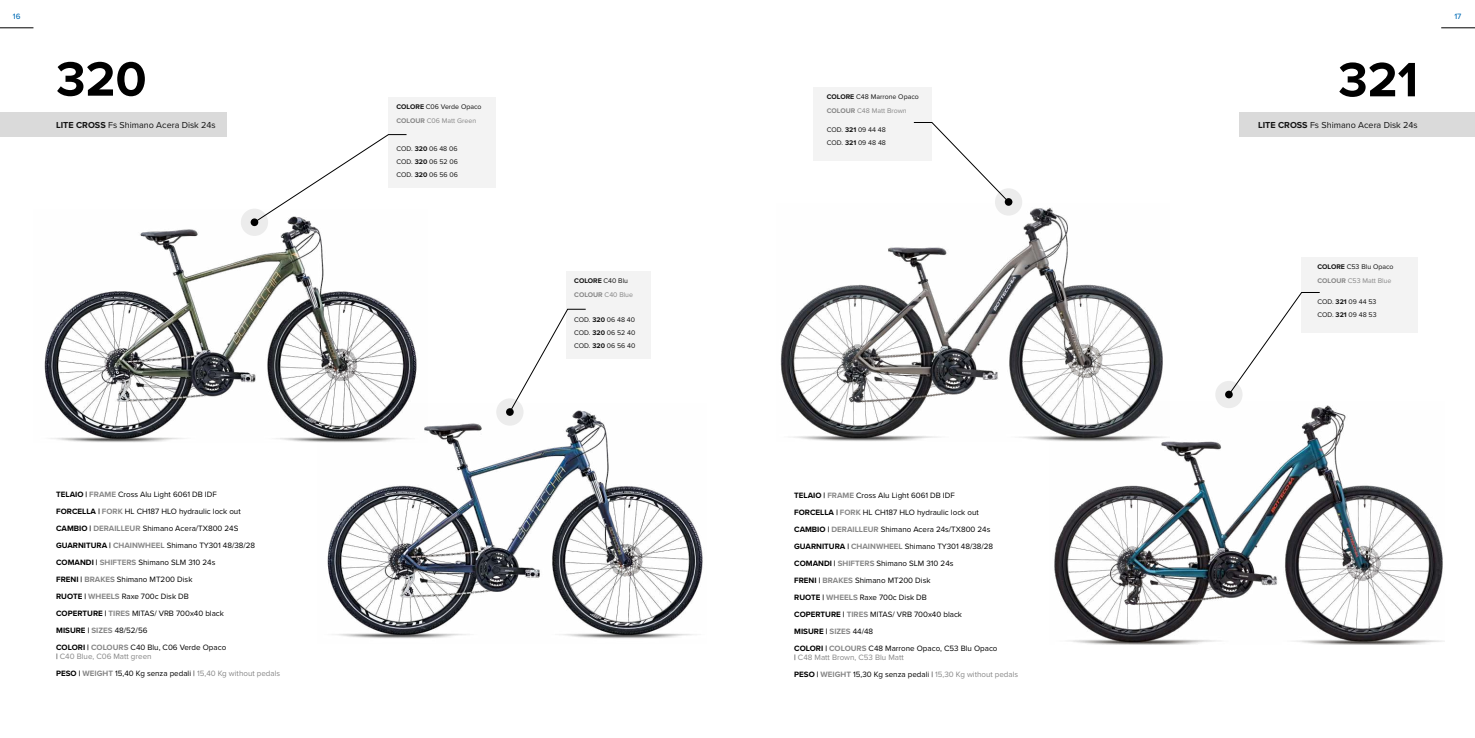
<style>
.page{position:relative;width:1475px;height:738px;background:#fff}
.page>*{position:absolute;margin:0;border:0;box-sizing:border-box;transform-origin:0 0}
.t1{font:700 50px "Proxima Nova";color:#000}
.t2{font:9px "Proxima Nova";color:#131313}
.t3{font:8px/17px "Proxima Nova";color:#000}
.t4{font:8px/17px "Proxima Nova";color:#878787}
.t5{font:500 8px "Proxima Nova";color:#0870b8}
.t6{font:7px/13px "Proxima Nova";color:#131313}
.t7{font:7px/14px "Proxima Nova";color:#878787}
.s1{font-weight:700}
.s2{font-weight:700;color:#878787}
.s3{color:#878787}
.s4{font-weight:700;font-style:italic}
.s5{color:#000}
.s6{font-weight:700;color:#000}
.s7{font-weight:700;color:#131313}
.s8{color:#131313}
</style>
<div class="page">
<img style="left:44px;top:223px;width:373px;height:219px">
<img style="left:780px;top:205px;width:383px;height:236px">
<img style="left:317px;top:403px;width:386px;height:236px">
<img style="left:1048px;top:401px;width:396px;height:243px">
<hr style="left:1440px;top:27px;width:34px;height:1px;background:#000">
<hr style="left:0;top:27px;width:33px;height:1px;background:#000">
<div style="left:0;top:113px;width:227px;height:24px;background:#dadada"></div>
<div style="left:1239px;top:113px;width:235px;height:24px;background:#dadada"></div>
<div style="left:388px;top:97px;width:108px;height:90px;background:#f3f3f3"></div>
<div style="left:566px;top:271px;width:84px;height:87px;background:#f3f3f3"></div>
<div style="left:496px;top:398px;width:27px;height:27px;background:#ececec;border-radius:50%"></div>
<div style="left:241px;top:208px;width:27px;height:28px;background:#ececec;border-radius:50%"></div>
<div style="left:506px;top:408px;width:7px;height:7px;background:#000;border-radius:50%"></div>
<svg style="left:250px;top:218px;width:8px;height:8px"></svg>
<svg style="left:509px;top:308px;width:77px;height:104px"></svg>
<svg style="left:253px;top:134px;width:154px;height:89px"></svg>
<div style="left:813px;top:87px;width:119px;height:73px;background:#f3f3f3"></div>
<div style="left:1300px;top:257px;width:117px;height:75px;background:#f3f3f3"></div>
<div style="left:994px;top:188px;width:28px;height:27px;background:#ececec;border-radius:50%"></div>
<svg style="left:1214px;top:380px;width:28px;height:28px"></svg>
<div style="left:1004px;top:198px;width:8px;height:8px;background:#000;border-radius:50%"></div>
<svg style="left:1224px;top:390px;width:8px;height:8px"></svg>
<svg style="left:913px;top:122px;width:96px;height:81px"></svg>
<svg style="left:1227px;top:291px;width:93px;height:104px"></svg>
<p class="t5" style="left:13px;top:10px;width:9px">16</p>
<p class="t5" style="left:1453px;top:10px;width:9px">17</p>
<h1 class="t1" style="left:56px;top:42px;width:92px">320</h1>
<h1 class="t1" style="left:1337px;top:42px;width:81px">321</h1>
<p class="t6" style="left:826px;top:90px;width:93px;line-height:14px"><span class="s1">COLORE</span> C48 Marrone Opaco<br><span class="s2">COLOUR</span> <span class="s3">C48 Matt Brown</span></p>
<p class="t6" style="left:396px;top:99px;width:87px;line-height:14px"><span class="s1">COLORE</span> C06 Verde Opaco<br><span class="s2">COLOUR</span> <span class="s3">C06 Matt Green</span></p>
<p class="t2" style="left:56px;top:118px;width:161px"><span class="s1">LITE CROSS</span> Fs Shimano Acera Disk 24s</p>
<p class="t2" style="left:1257px;top:118px;width:161px"><span class="s1">LITE CROSS</span> Fs Shimano Acera Disk 24s</p>
<p class="t6" style="left:826px;top:123px;width:61px">COD. <span class="s1">321</span> 09 44 48<br>COD. <span class="s1">321</span> 09 48 48</p>
<p class="t6" style="left:396px;top:142px;width:63px;text-align:justify">COD. <span class="s1">320</span> 06 48 06<br>COD. <span class="s1">320</span> 06 52 06<br>COD. <span class="s1">320</span> 06 56 06</p>
<p class="t3" style="left:56px;top:484px;width:200px"><span class="s1">TELAIO |</span> <span class="s2">FRAME</span> Cross Alu Light 6061 DB IDF <span class="s1">FORCELLA</span> <span class="s4">|</span> <span class="s2">FORK</span> HL CH187 HLO hydraulic lock out <span class="s1">CAMBIO |</span> <span class="s2">DERAILLEUR</span> Shimano Acera/TX800 24S <span class="s1">GUARNITURA |</span> <span class="s2">CHAINWHEEL</span> Shimano TY301 48/38/28<br><span class="s1">COMANDI |</span> <span class="s2">SHIFTERS</span> Shimano SLM 310 24s<br><span class="s1">FRENI |</span> <span class="s2">BRAKES</span> Shimano MT200 Disk<br><span class="s1">RUOTE |</span> <span class="s2">WHEELS</span> Raxe 700c Disk DB<br><span class="s1">COPERTURE |</span> <span class="s2">TIRES</span> MITAS/ VRB 700x40 black <span class="s1">MISURE |</span> <span class="s2">SIZES</span> 48/52/56<br><span class="s1">COLORI |</span> <span class="s2">COLOURS</span> C40 Blu, C06 Verde Opaco</p>
<p class="t4" style="left:56px;top:646px;width:225px"><span class="s5">|</span> C40 Blue, C06 Matt green<br><span class="s6">PESO |</span> <span class="s1">WEIGHT</span> <span class="s5">15,40 Kg senza pedali |</span> 15,40 Kg without pedals</p>
<p class="t7" style="left:574px;top:273px;width:60px"><span class="s7">COLORE</span> <span class="s8">C40 Blu<br></span><span class="s1">COLOUR</span> C40 Blue</p>
<p class="t6" style="left:574px;top:313px;width:63px;text-align:justify">COD. <span class="s1">320</span> 06 48 40<br>COD. <span class="s1">320</span> 06 52 40<br>COD. <span class="s1">320</span> 06 56 40</p>
<p class="t3" style="left:794px;top:486px;width:205px"><span class="s1">TELAIO |</span> <span class="s2">FRAME</span> Cross Alu Light 6061 DB IDF<br><span class="s1">FORCELLA</span> <span class="s4">|</span> <span class="s2">FORK</span> HL CH187 HLO hydraulic lock out <span class="s1">CAMBIO |</span> <span class="s2">DERAILLEUR</span> Shimano Acera 24s/TX800 24s <span class="s1">GUARNITURA |</span> <span class="s2">CHAINWHEEL</span> Shimano TY301 48/38/28<br><span class="s1">COMANDI |</span> <span class="s2">SHIFTERS</span> Shimano SLM 310 24s<br><span class="s1">FRENI |</span> <span class="s2">BRAKES</span> Shimano MT200 Disk<br><span class="s1">RUOTE |</span> <span class="s2">WHEELS</span> Raxe 700c Disk DB<br><span class="s1">COPERTURE |</span> <span class="s2">TIRES</span> MITAS/ VRB 700x40 black<br><span class="s1">MISURE |</span> <span class="s2">SIZES</span> 44/48<br><span class="s1">COLORI |</span> <span class="s2">COLOURS</span> C48 Marrone Opaco, C53 Blu Opaco</p>
<p class="t4" style="left:794px;top:648px;width:225px"><span class="s5">|</span> C48 Matt Brown, C53 Blu Matt<br><span class="s6">PESO |</span> <span class="s1">WEIGHT</span> <span class="s5">15,30 Kg senza pedali |</span> 15,30 Kg without pedals</p>
<p class="t6" style="left:1317px;top:259px;width:78px;line-height:14px"><span class="s1">COLORE</span> C53 Blu Opaco<br><span class="s2">COLOUR</span> <span class="s3">C53 Matt Blue</span></p>
<p class="t6" style="left:1317px;top:294px;width:61px">COD. <span class="s1">321</span> 09 44 53<br>COD. <span class="s1">321</span> 09 48 53</p>
</div>
